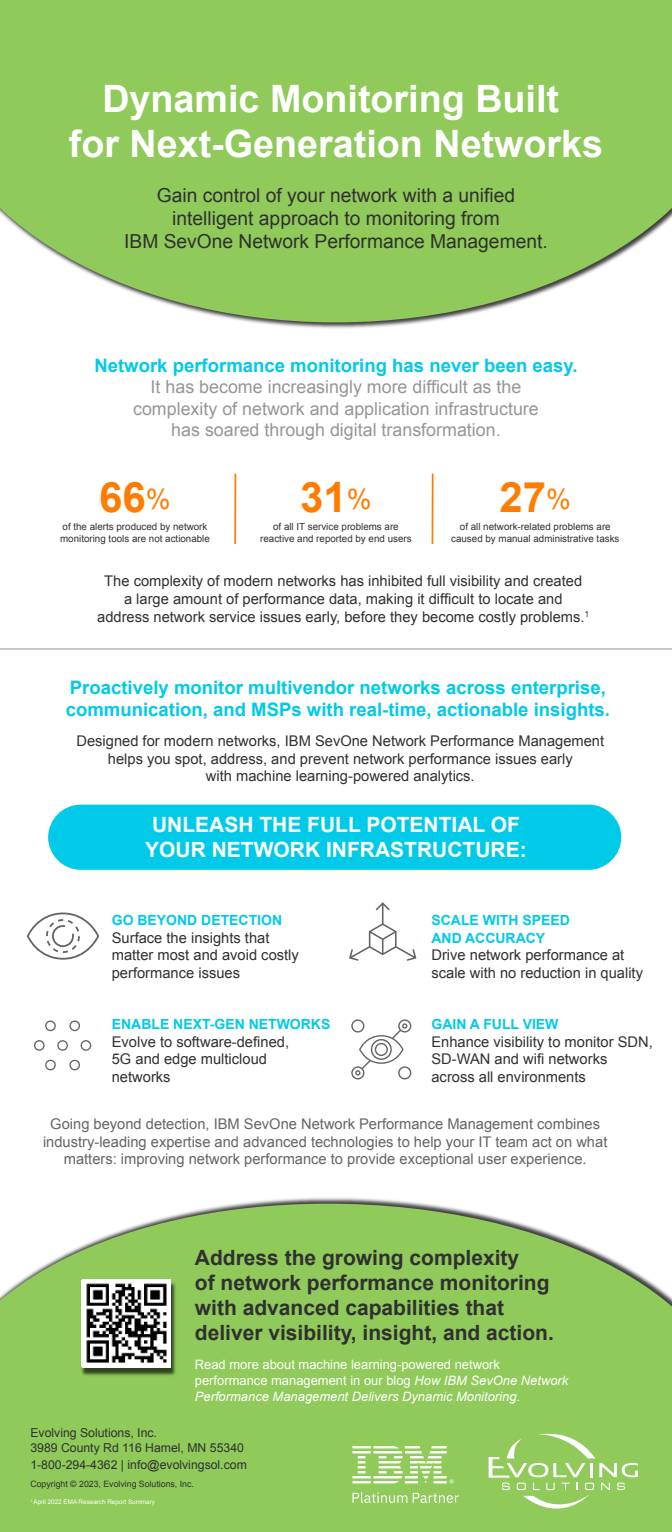
<style>
.page{position:relative;width:672px;height:1532px;background:#fff}
.page>*{position:absolute;margin:0;border:0;box-sizing:border-box;transform-origin:0 0}
.t1{font:700 42px "Arial";color:#ff7c00}
.t2{font:700 37.73px/45.3px "Arial";color:#fff;text-align:center}
.t3{font:700 21px/25.2px "Arial";color:#303030}
.t4{font:700 21px/25.2px "Arial";color:#fff;text-align:center}
.t5{font:19.25px/23.1px "Arial";color:#303030;text-align:center}
.t6{font:700 18.55px/22.3px "Arial";color:#00cae7}
.t7{font:17.85px/21.4px "Arial";color:#969696;text-align:center}
.t8{font:14.7px/17.6px "Arial";color:#303030}
.t9{font:14.7px/17.6px "Arial";color:#646464;text-align:center}
.t10{font:700 14px/17.6px "Arial";color:#00cae7}
.t11{font:12.95px/16px "Arial";color:#fff}
.t12{font:12.25px/14.7px "Arial";color:#303030}
.t13{font:9.8px/11.8px "Arial";color:#303030;text-align:center}
.t14{font:8.75px "Arial";color:#303030}
.t15{font:6.3px "Arial";color:#fff}
.s1{font-weight:400;font-size:28px}
.s2{font-style:italic}
</style>
<div class="page">
<div style="left:48px;top:804px;width:573px;height:65px;background:#00cae7;border-radius:33px"></div>
<svg style="left:0;top:1203px;width:672px;height:328px;background:#98cd69"></svg>
<svg style="left:0;top:0;width:672px;height:322px;background:#98cd69"></svg>
<hr style="left:0;top:648px;width:672px;height:1px;background:#969696">
<svg style="left:234px;top:473px;width:3px;height:71px"></svg>
<svg style="left:431px;top:473px;width:3px;height:71px"></svg>
<svg style="left:352px;top:1491px;width:107px;height:11px"></svg>
<svg style="left:352px;top:1445px;width:102px;height:38px"></svg>
<svg style="left:27px;top:912px;width:72px;height:47px"></svg>
<svg style="left:34px;top:1020px;width:57px;height:50px"></svg>
<svg style="left:349px;top:902px;width:67px;height:58px"></svg>
<svg style="left:351px;top:1019px;width:60px;height:60px"></svg>
<img style="left:80px;top:1279px;width:98px;height:98px">
<svg style="left:82px;top:1278px;width:89px;height:89px"></svg>
<img style="left:82px;top:1279px;width:88px;height:87px">
<svg style="left:489px;top:1433px;width:149px;height:92px;background:#9bd06c"></svg>
<h2 class="t2" style="left:69px;top:77px;width:536px">Dynamic Monitoring Built<br>for Next-Generation Networks</h2>
<h3 class="t5" style="left:124px;top:184px;width:425px">Gain control of your network with a unified intelligent approach to monitoring from<br>IBM SevOne Network Performance Management.</h3>
<p class="t6" style="left:94px;top:355px;width:485px">Network performance monitoring has never been easy.</p>
<p class="t7" style="left:133px;top:376px;width:407px">It has become increasingly more difficult as the complexity of network and application infrastructure has soared through digital transformation.</p>
<h1 class="t1" style="left:99px;top:470px;width:73px">66<span class="s1">%</span></h1>
<p class="t13" style="left:60px;top:521px;width:151px;text-align:left">of the alerts produced by network monitoring tools are not actionable</p>
<h1 class="t1" style="left:500px;top:470px;width:73px">27<span class="s1">%</span></h1>
<p class="t13" style="left:451px;top:521px;width:170px">of all network-related problems are caused by manual administrative tasks</p>
<p class="t8" style="left:97px;top:572px;width:494px;text-align:center">The complexity of modern networks has inhibited full visibility and created<br>a large amount of performance data, making it difficult to locate and address network service issues early, before they become costly problems.<sup>1</sup></p>
<h1 class="t1" style="left:300px;top:470px;width:73px">31<span class="s1">%</span></h1>
<p class="t13" style="left:260px;top:521px;width:153px">of all IT service problems are reactive and reported by end users</p>
<p class="t6" style="left:66px;top:677px;width:546px">Proactively monitor multivendor networks across enterprise, communication, and MSPs with real-time, actionable insights.</p>
<p class="t8" style="left:76px;top:732px;width:529px;text-align:center">Designed for modern networks, IBM SevOne Network Performance Management helps you spot, address, and prevent network performance issues early<br>with machine learning-powered analytics.</p>
<h3 class="t4" style="left:145px;top:813px;width:383px">UNLEASH THE FULL POTENTIAL OF<br>YOUR NETWORK INFRASTRUCTURE:</h3>
<p class="t10" style="left:112px;top:911px;width:172px">GO BEYOND DETECTION</p>
<p class="t8" style="left:112px;top:928px;width:189px">Surface the insights that matter most and avoid costly performance issues</p>
<p class="t10" style="left:112px;top:1015px;width:220px">ENABLE NEXT-GEN NETWORKS</p>
<p class="t8" style="left:112px;top:1032px;width:179px">Evolve to software-defined,<br>5G and edge multicloud networks</p>
<p class="t10" style="left:431px;top:911px;width:140px">SCALE WITH SPEED<br>AND ACCURACY</p>
<p class="t8" style="left:431px;top:946px;width:213px">Drive network performance at scale with no reduction in quality</p>
<p class="t10" style="left:431px;top:1015px;width:129px">GAIN A FULL VIEW</p>
<p class="t8" style="left:431px;top:1032px;width:223px">Enhance visibility to monitor SDN,<br>SD-WAN and wifi networks across all environments</p>
<p class="t9" style="left:43px;top:1114px;width:566px">Going beyond detection, IBM SevOne Network Performance Management combines industry-leading expertise and advanced technologies to help your IT team act on what matters: improving network performance to provide exceptional user experience.</p>
<h3 class="t3" style="left:195px;top:1245px;width:361px">Address the growing complexity<br>of network performance monitoring with advanced capabilities that deliver visibility, insight, and action.</h3>
<p class="t11" style="left:195px;top:1356px;width:375px">Read more about machine learning-powered network performance management in our blog <span class="s2">How IBM SevOne Network<br>Performance Management Delivers Dynamic Monitoring</span>.</p>
<p class="t12" style="left:30px;top:1425px;width:215px">Evolving Solutions, Inc.<br>3989 County Rd 116 Hamel, MN 55340</p>
<p class="t12" style="left:30px;top:1457px;width:218px">1-800-294-4362 | info@evolvingsol.com</p>
<p class="t14" style="left:30px;top:1477px;width:165px">Copyright © 2023, Evolving Solutions, Inc.</p>
<p class="t15" style="left:30px;top:1497px;width:126px"><sup>1</sup> April 2022 EMA Research Report Summary</p>
</div>
